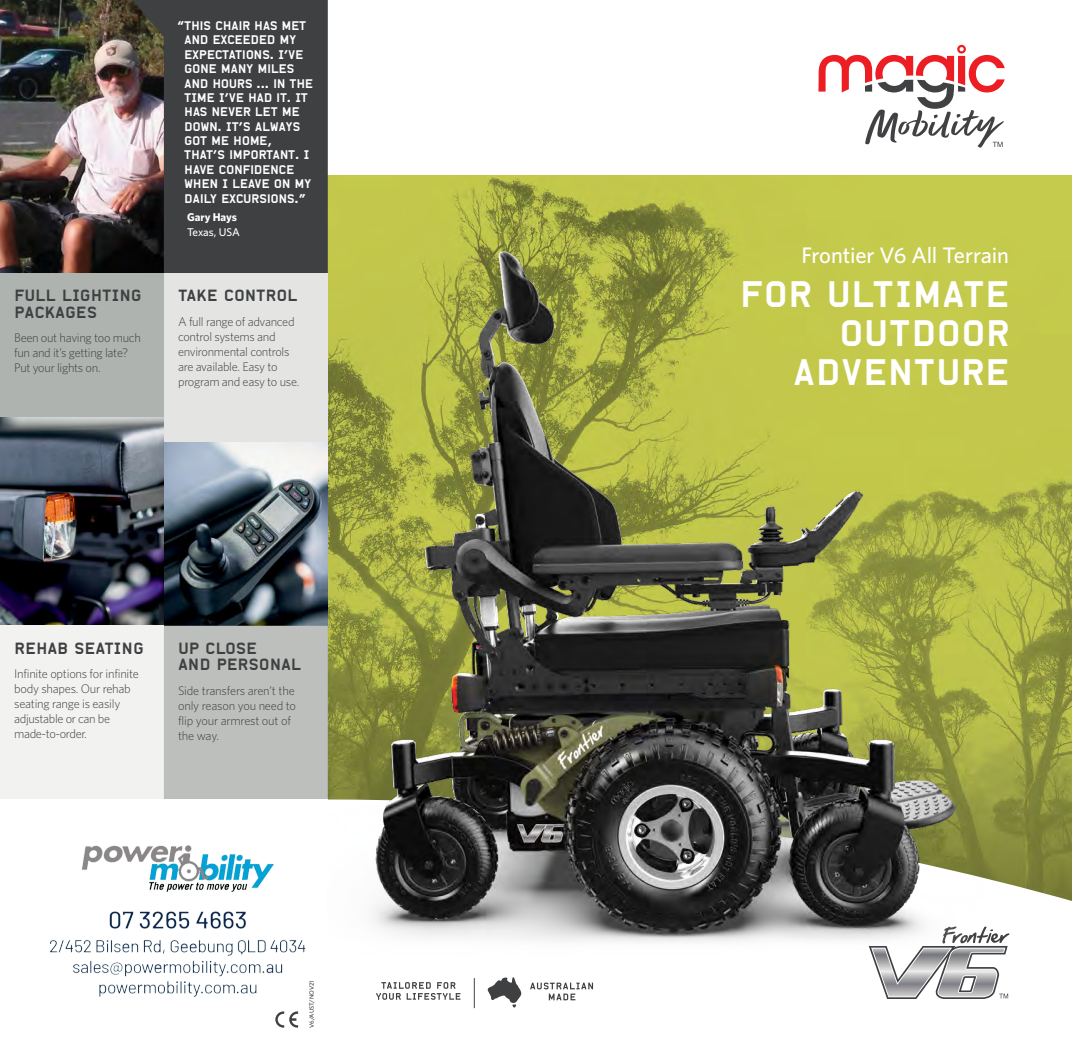
<style>
.page{position:relative;width:1072px;height:1053px;background:#fff}
.page>*{position:absolute;margin:0;border:0;box-sizing:border-box;transform-origin:0 0}
.t1{font:35px/38.8px "Alpha Headline";letter-spacing:-.005em;color:#fff;text-align:right}
.t2{font:500 22.5px "Whitney";letter-spacing:-.01em;color:#fff}
.t3{font:15.38px/16.9px "Alpha Headline";letter-spacing:-.01em;color:#3f4042}
.t4{font:300 12.5px/15px "Whitney";letter-spacing:-.025em;color:#3f4042}
.t5{font:11.88px/14.4px "Alpha Headline";letter-spacing:-.04em;color:#fff}
.t6{font:500 11.25px "Whitney";letter-spacing:-.01em;color:#fff}
.t7{font:700 11.25px "Whitney";letter-spacing:-.005em;color:#fff}
.t8{font:500 6.25px "Whitney";color:#3f4042}
</style>
<div class="page">
<img style="left:328px;top:175px;width:744px;height:624px">
<img style="left:0;top:0;width:132px;height:273px">
<svg style="left:132px;top:0;width:196px;height:273px;background:#434243"></svg>
<div style="left:164px;top:273px;width:164px;height:170px;background:#e4e5e3"></div>
<img style="left:164px;top:442px;width:164px;height:183px">
<img style="left:0;top:416px;width:164px;height:209px">
<div style="left:0;top:625px;width:164px;height:174px;background:#f2f2f1"></div>
<div style="left:0;top:273px;width:164px;height:143px;background:#afb3af"></div>
<div style="left:164px;top:625px;width:164px;height:174px;background:#bcbfbb"></div>
<svg style="left:818px;top:45px;width:187px;height:103px"></svg>
<svg style="left:298px;top:799px;width:774px;height:229px"></svg>
<svg style="left:530px;top:982px;width:63px;height:18px"></svg>
<hr style="left:474px;top:978px;width:1px;height:30px;background:#3f4042">
<svg style="left:486px;top:982px;width:36px;height:25px"></svg>
<svg style="left:376px;top:982px;width:84px;height:17px"></svg>
<div style="left:843px;top:921px;width:215px;height:106px;background:#fff"></div>
<svg style="left:881px;top:926px;width:128px;height:72px"></svg>
<img style="left:328px;top:242px;width:658px;height:740px">
<svg style="left:275px;top:1015px;width:23px;height:12px"></svg>
<img style="left:50px;top:818px;width:275px;height:197px">
<p class="t3" style="left:14px;top:286px;width:129px">FULL LIGHTING<br>PACKAGES</p>
<p class="t4" style="left:14px;top:330px;width:128px">Been out having too much fun and it’s getting late?<br>Put your lights on.</p>
<p class="t5" style="left:184px;top:18px;width:131px;text-indent:-7px">“THIS CHAIR HAS MET<br>AND EXCEEDED MY<br>EXPECTATIONS. I’VE<br>GONE MANY MILES<br>AND HOURS ... IN THE<br>TIME I’VE HAD IT. IT<br>HAS NEVER LET ME<br>DOWN. IT’S ALWAYS<br>GOT ME HOME,<br>THAT’S IMPORTANT. I<br>HAVE CONFIDENCE<br>WHEN I LEAVE ON MY<br>DAILY EXCURSIONS.”</p>
<p class="t7" style="left:187px;top:210px;width:51px">Gary Hays</p>
<p class="t6" style="left:187px;top:225px;width:54px">Texas, USA</p>
<p class="t3" style="left:178px;top:286px;width:121px">TAKE CONTROL</p>
<p class="t4" style="left:178px;top:313px;width:123px">A full range of advanced control systems and environmental controls are available. Easy to program and easy to use.</p>
<p class="t3" style="left:14px;top:639px;width:131px">REHAB SEATING</p>
<p class="t4" style="left:14px;top:666px;width:126px">Infinite options for infinite body shapes. Our rehab seating range is easily adjustable or can be made-to-order.</p>
<p class="t3" style="left:178px;top:639px;width:125px">UP CLOSE<br>AND PERSONAL</p>
<p class="t4" style="left:178px;top:683px;width:119px">Side transfers aren’t the only reason you need to flip your armrest out of the way.</p>
<p class="t8" style="left:307px;top:1027px;width:49px;rotate:-90deg">V6/AUST/NOV21</p>
<h2 class="t2" style="left:801px;top:240px;width:209px">Frontier V6 All Terrain</h2>
<h1 class="t1" style="left:739px;top:274px;width:272px">FOR ULTIMATE<br>OUTDOOR<br>ADVENTURE</h1>
</div>
